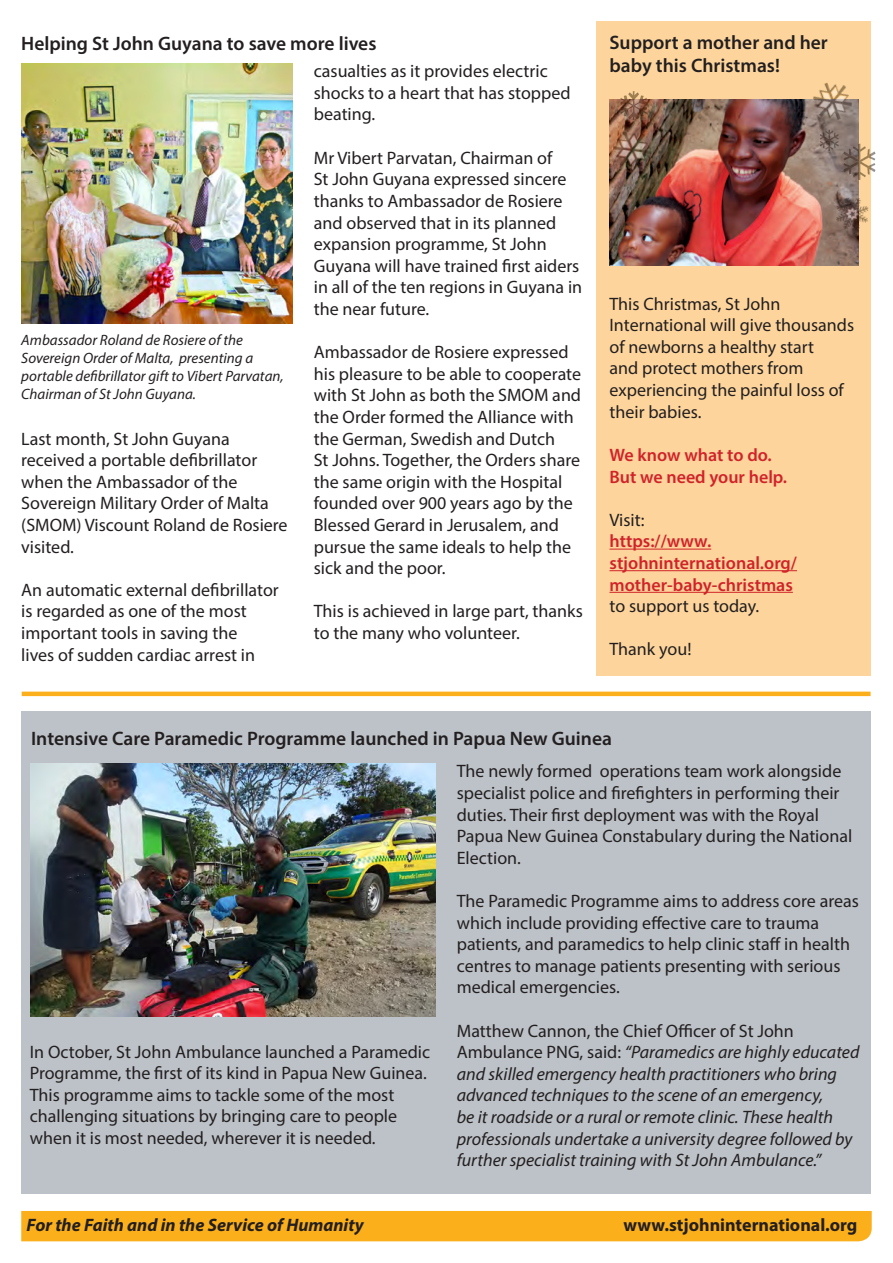
<style>
.page{position:relative;width:893px;height:1263px;background:#fff}
.page>*{position:absolute;margin:0;border:0;box-sizing:border-box;transform-origin:0 0}
.t1{font:600 19.5px/23.4px "Myriad Pro";color:#231f20}
.t2{font:18px/21.6px "Myriad Pro";color:#231f20}
.t3{font:italic 18px/21.6px "Myriad Pro";color:#231f20}
.t4{font:600 18px/21.6px "Myriad Pro";color:#d1232a}
.t5{font:italic 700 18px "Myriad Pro";color:#231f20}
.t6{font:700 18px "Myriad Pro";color:#231f20}
.t7{font:italic 15px/18px "Myriad Pro";color:#231f20}
.s1{font-style:normal}
</style>
<div class="page">
<div style="left:21px;top:1211px;width:851px;height:30px;background:#fbaf1b"></div>
<div style="left:21px;top:711px;width:850px;height:483px;background:#bcc2c7"></div>
<img style="left:31px;top:764px;width:405px;height:252px">
<div style="left:597px;top:21px;width:274px;height:655px;background:#fdd59c"></div>
<hr style="left:609px;top:549px;width:102px;height:1px;background:#d1232a">
<hr style="left:609px;top:570px;width:188px;height:1px;background:#d1232a">
<hr style="left:609px;top:592px;width:184px;height:1px;background:#d1232a">
<img style="left:609px;top:99px;width:249px;height:166px">
<hr style="left:22px;top:692px;width:849px;height:4px;background:#fbaf1b">
<img style="left:804px;top:83px;width:55px;height:47px">
<img style="left:834px;top:140px;width:42px;height:42px">
<img style="left:827px;top:189px;width:42px;height:48px">
<img style="left:814px;top:127px;width:25px;height:26px">
<img style="left:609px;top:122px;width:49px;height:52px">
<img style="left:615px;top:91px;width:34px;height:31px">
<img style="left:21px;top:64px;width:272px;height:260px">
<p class="t1" style="left:21px;top:31px;width:357px">Helping St John Guyana to save more lives</p>
<p class="t1" style="left:609px;top:30px;width:220px">Support a mother and her baby this Christmas!</p>
<p class="t2" style="left:314px;top:60px;width:258px">casualties as it provides electric shocks to a heart that has stopped beating.</p>
<p class="t2" style="left:314px;top:147px;width:270px">Mr Vibert Parvatan, Chairman of<br>St John Guyana expressed sincere thanks to Ambassador de Rosiere and observed that in its planned expansion programme, St John<br>Guyana will have trained first aiders in all of the ten regions in Guyana in the near future.</p>
<p class="t2" style="left:314px;top:341px;width:269px">Ambassador de Rosiere expressed his pleasure to be able to cooperate with St John as both the SMOM and the Order formed the Alliance with the German, Swedish and Dutch</p>
<p class="t2" style="left:314px;top:449px;width:268px">St Johns. Together, the Orders share the same origin with the Hospital founded over 900 years ago by the<br>Blessed Gerard in Jerusalem, and pursue the same ideals to help the sick and the poor.</p>
<p class="t2" style="left:314px;top:600px;width:270px">This is achieved in large part, thanks to the many who volunteer.</p>
<p class="t2" style="left:609px;top:293px;width:246px">This Christmas, St John<br>International will give thousands of newborns a healthy start<br>and protect mothers from experiencing the painful loss of their babies.</p>
<p class="t4" style="left:609px;top:444px;width:164px">We know what to do.</p>
<p class="t4" style="left:609px;top:465px;width:179px">But we need your help.</p>
<p class="t2" style="left:609px;top:509px;width:36px">Visit:</p>
<p class="t4" style="left:609px;top:530px;width:189px">https://www. stjohninternational.org/ mother-baby-christmas</p>
<p class="t2" style="left:609px;top:595px;width:151px">to support us today.</p>
<p class="t2" style="left:609px;top:638px;width:83px">Thank you!</p>
<p class="t7" style="left:21px;top:331px;width:264px">Ambassador Roland de Rosiere of the Sovereign Order of Malta, presenting a portable defibrillator gift to Vibert Parvatan, Chairman of St John Guyana.</p>
<p class="t2" style="left:21px;top:427px;width:268px">Last month, St John Guyana received a portable defibrillator when the Ambassador of the<br>Sovereign Military Order of Malta (SMOM) Viscount Roland de Rosiere visited.</p>
<p class="t2" style="left:21px;top:579px;width:259px">An automatic external defibrillator is regarded as one of the most important tools in saving the<br>lives of sudden cardiac arrest in</p>
<p class="t1" style="left:31px;top:726px;width:582px">Intensive Care Paramedic Programme launched in Papua New Guinea</p>
<p class="t2" style="left:30px;top:1040px;width:402px">In October, St John Ambulance launched a Paramedic<br>Programme, the first of its kind in Papua New Guinea.</p>
<p class="t2" style="left:30px;top:1084px;width:369px">This programme aims to tackle some of the most challenging situations by bringing care to people when it is most needed, wherever it is needed.</p>
<p class="t2" style="left:457px;top:760px;width:397px">The newly formed operations team work alongside specialist police and firefighters in performing their duties. Their first deployment was with the Royal Papua New Guinea Constabulary during the National Election.</p>
<p class="t2" style="left:457px;top:890px;width:404px">The Paramedic Programme aims to address core areas which include providing effective care to trauma patients, and paramedics to help clinic staff in health centres to manage patients presenting with serious medical emergencies.</p>
<p class="t3" style="left:457px;top:1019px;width:404px"><span class="s1">Matthew Cannon, the Chief Officer of St John Ambulance PNG, said:</span> “Paramedics are highly educated and skilled emergency health practitioners who bring advanced techniques to the scene of an emergency,<br>be it roadside or a rural or remote clinic. These health professionals undertake a university degree followed by further specialist training with St John Ambulance.”</p>
<p class="t5" style="left:27px;top:1213px;width:339px">For the Faith and in the Service of Humanity</p>
<p class="t6" style="left:624px;top:1213px;width:235px">www.stjohninternational.org</p>
</div>
